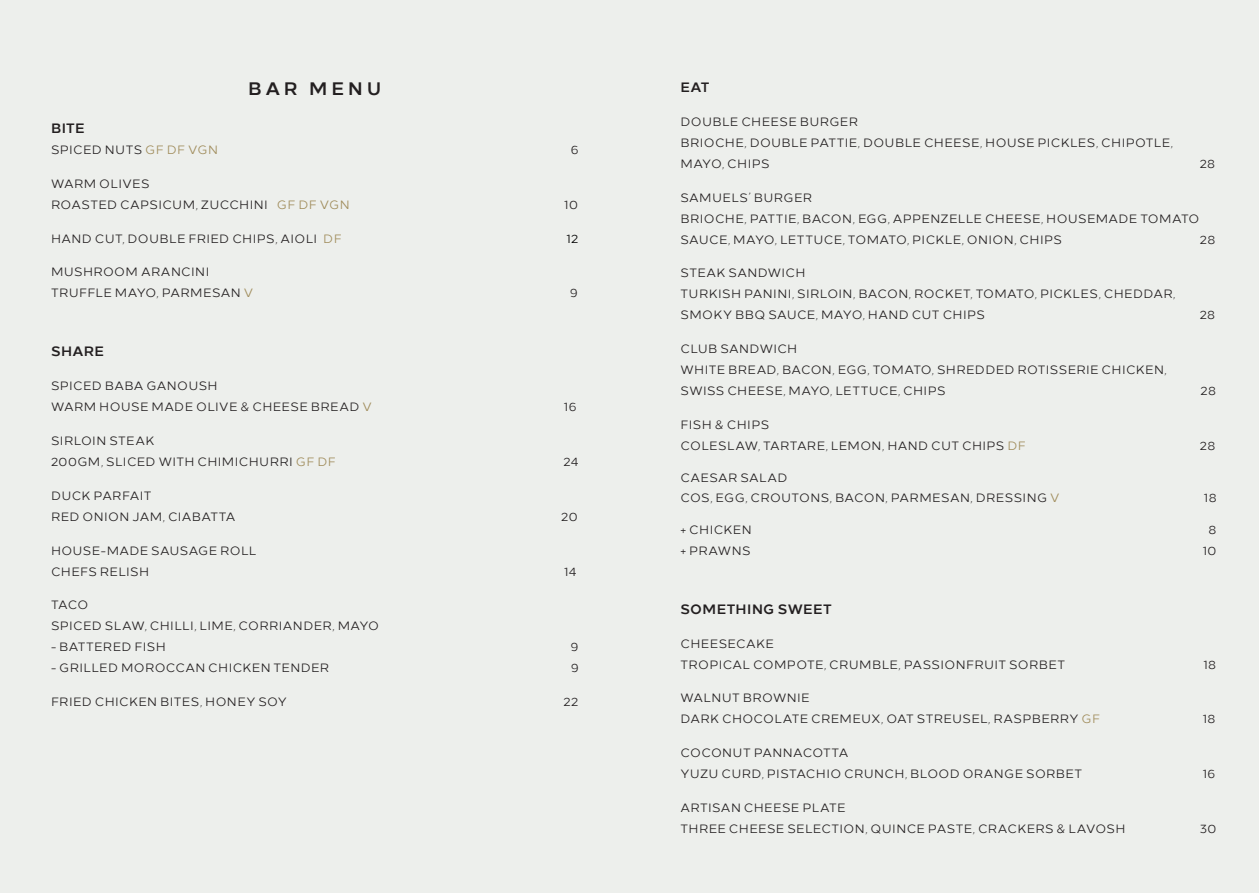
<style>
.page{position:relative;width:1259px;height:893px;background:#edefec}
.page>*{position:absolute;margin:0;border:0;box-sizing:border-box;transform-origin:0 0}
.Menu_Heading{font:700 18px "Loew";letter-spacing:.22em;color:#231f20}
.Food{font:700 13.5px "Loew";letter-spacing:.03em;color:#231f20}
.Food-2{font:12px/21px "Loew";letter-spacing:.03em;color:#231f20}
.Food-3{font:12px "Loew";color:#000}
.s1{color:#a08c5b}
</style>
<div class="page">
<p class="Menu_Heading" style="left:248px;top:74px;width:135px">BAR MENU</p>
<p class="Food" style="left:51px;top:117px;width:35px">BITE</p>
<p class="Food-2" style="left:51px;top:138px;width:168px">SPICED NUTS <span class="s1">GF DF VGN</span></p>
<p class="Food-2" style="left:571px;top:138px;width:9px">6</p>
<p class="Food-2" style="left:51px;top:172px;width:300px">WARM OLIVES<br>ROASTED CAPSICUM, ZUCCHINI <span class="s1">GF DF VGN</span></p>
<p class="Food-2" style="left:564px;top:193px;width:15px">10</p>
<p class="Food-2" style="left:51px;top:227px;width:292px">HAND CUT, DOUBLE FRIED CHIPS, AIOLI <span class="s1">DF</span></p>
<p class="Food-3" style="left:566px;top:229px;width:13px">12</p>
<p class="Food-2" style="left:51px;top:261px;width:204px">MUSHROOM ARANCINI<br>TRUFFLE MAYO, PARMESAN <span class="s1">V</span></p>
<p class="Food-2" style="left:570px;top:282px;width:9px">9</p>
<p class="Food" style="left:51px;top:341px;width:54px">SHARE</p>
<p class="Food-2" style="left:51px;top:374px;width:322px">SPICED BABA GANOUSH<br>WARM HOUSE MADE OLIVE &amp; CHEESE BREAD <span class="s1">V</span></p>
<p class="Food-2" style="left:51px;top:429px;width:286px">SIRLOIN STEAK<br>200GM, SLICED WITH CHIMICHURRI <span class="s1">GF DF</span></p>
<p class="Food-2" style="left:51px;top:484px;width:186px">DUCK PARFAIT<br>RED ONION JAM, CIABATTA</p>
<p class="Food-2" style="left:51px;top:539px;width:207px">HOUSE-MADE SAUSAGE ROLL<br>CHEFS RELISH</p>
<p class="Food-2" style="left:564px;top:395px;width:14px">16</p>
<p class="Food-2" style="left:563px;top:450px;width:17px">24</p>
<p class="Food-2" style="left:561px;top:505px;width:18px">20</p>
<p class="Food-2" style="left:564px;top:560px;width:14px">14</p>
<p class="Food-2" style="left:51px;top:593px;width:329px">TACO<br>SPICED SLAW, CHILLI, LIME, CORRIANDER, MAYO</p>
<p class="Food-2" style="left:51px;top:635px;width:116px">- BATTERED FISH</p>
<p class="Food-2" style="left:571px;top:635px;width:9px">9</p>
<p class="Food-2" style="left:51px;top:656px;width:280px">- GRILLED MOROCCAN CHICKEN TENDER</p>
<p class="Food-2" style="left:571px;top:656px;width:9px">9</p>
<p class="Food-2" style="left:51px;top:690px;width:237px">FRIED CHICKEN BITES, HONEY SOY</p>
<p class="Food-2" style="left:563px;top:690px;width:16px">22</p>
<p class="Food" style="left:680px;top:76px;width:31px">EAT</p>
<p class="Food-2" style="left:680px;top:110px;width:494px">DOUBLE CHEESE BURGER<br>BRIOCHE, DOUBLE PATTIE, DOUBLE CHEESE, HOUSE PICKLES, CHIPOTLE,<br>MAYO, CHIPS</p>
<p class="Food-2" style="left:1199px;top:152px;width:17px">28</p>
<p class="Food-2" style="left:680px;top:186px;width:520px">SAMUELS’ BURGER<br>BRIOCHE, PATTIE, BACON, EGG, APPENZELLE CHEESE, HOUSEMADE TOMATO<br>SAUCE, MAYO, LETTUCE, TOMATO, PICKLE, ONION, CHIPS</p>
<p class="Food-2" style="left:1200px;top:228px;width:17px">28</p>
<p class="Food-2" style="left:680px;top:261px;width:496px">STEAK SANDWICH<br>TURKISH PANINI, SIRLOIN, BACON, ROCKET, TOMATO, PICKLES, CHEDDAR,<br>SMOKY BBQ SAUCE, MAYO, HAND CUT CHIPS</p>
<p class="Food-2" style="left:680px;top:337px;width:488px">CLUB SANDWICH<br>WHITE BREAD, BACON, EGG, TOMATO, SHREDDED ROTISSERIE CHICKEN,<br>SWISS CHEESE, MAYO, LETTUCE, CHIPS</p>
<p class="Food-2" style="left:680px;top:413px;width:347px">FISH &amp; CHIPS<br>COLESLAW, TARTARE, LEMON, HAND CUT CHIPS <span class="s1">DF</span></p>
<p class="Food-2" style="left:680px;top:467px;width:381px;line-height:19.5px">CAESAR SALAD<br>COS, EGG, CROUTONS, BACON, PARMESAN, DRESSING <span class="s1">V</span></p>
<p class="Food-2" style="left:1199px;top:303px;width:17px">28</p>
<p class="Food-2" style="left:1200px;top:379px;width:17px">28</p>
<p class="Food-2" style="left:1200px;top:434px;width:17px">28</p>
<p class="Food-2" style="left:1203px;top:486px;width:14px">18</p>
<p class="Food-2" style="left:680px;top:518px;width:73px">+ CHICKEN</p>
<p class="Food-2" style="left:1208px;top:518px;width:9px">8</p>
<p class="Food-2" style="left:680px;top:539px;width:71px">+ PRAWNS</p>
<p class="Food-2" style="left:1202px;top:539px;width:15px">10</p>
<p class="Food" style="left:680px;top:598px;width:153px">SOMETHING SWEET</p>
<p class="Food-2" style="left:680px;top:632px;width:386px">CHEESECAKE<br>TROPICAL COMPOTE, CRUMBLE, PASSIONFRUIT SORBET</p>
<p class="Food-2" style="left:680px;top:686px;width:421px">WALNUT BROWNIE<br>DARK CHOCOLATE CREMEUX, OAT STREUSEL, RASPBERRY <span class="s1">GF</span></p>
<p class="Food-2" style="left:680px;top:741px;width:403px">COCONUT PANNACOTTA<br>YUZU CURD, PISTACHIO CRUNCH, BLOOD ORANGE SORBET</p>
<p class="Food-2" style="left:680px;top:796px;width:446px">ARTISAN CHEESE PLATE<br>THREE CHEESE SELECTION, QUINCE PASTE, CRACKERS &amp; LAVOSH</p>
<p class="Food-2" style="left:1203px;top:653px;width:14px">18</p>
<p class="Food-2" style="left:1202px;top:707px;width:14px">18</p>
<p class="Food-2" style="left:1202px;top:762px;width:14px">16</p>
<p class="Food-2" style="left:1199px;top:817px;width:18px">30</p>
</div>
